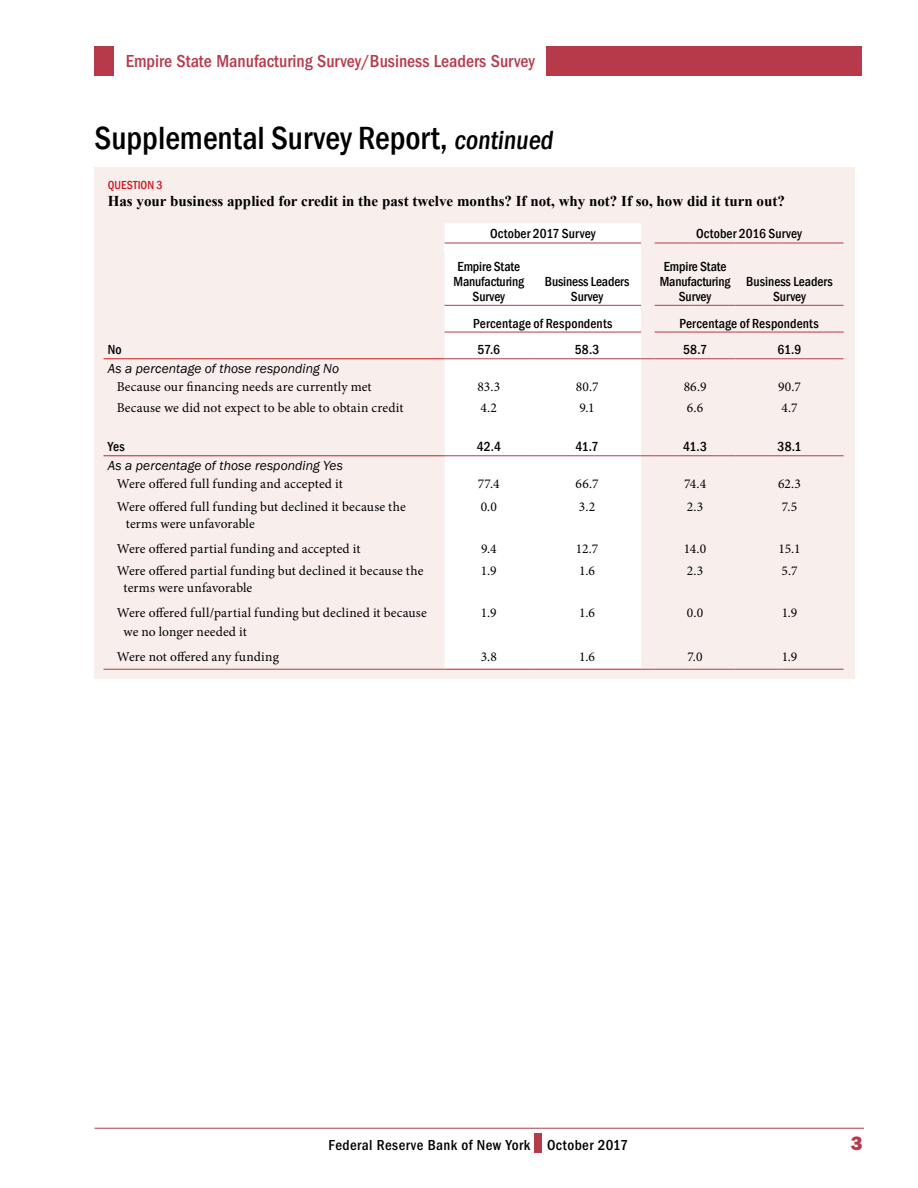
<style>
.page{position:relative;width:918px;height:1188px;background:#fff}
.page>*{position:absolute;margin:0;border:0;box-sizing:border-box;transform-origin:0 0}
.t1{font:500 condensed 33px "Franklin Gothic";color:#000}
.t2{font:19.5px "ITC Franklin Gothic Std Hvy";color:#b73a4a}
.t3{font:500 condensed 18px "ITC Franklin Gothic Std";color:#b73a4a}
.t4{font:700 15px "Times New Roman";color:#000}
.t5{font:500 condensed 15px "ITC Franklin Gothic Std";letter-spacing:.03em;color:#000}
.t6{font:13.5px/25.3px "Minion Pro";letter-spacing:.01em;color:#000}
.t7{font:500 condensed 13.5px/15px "Franklin Gothic";color:#000;text-align:center}
.t8{font:italic 13.5px "Franklin Gothic";letter-spacing:.005em;color:#000}
.t9{font:500 condensed 12px "Franklin Gothic";letter-spacing:.005em;color:#ce171e}
.s1{font-size:27px}
</style>
<div class="page">
<div style="left:535px;top:1133px;width:7px;height:20px;background:#b73a4a"></div>
<hr style="left:94px;top:1128px;width:770px;height:1px;background:#b73a4a">
<div style="left:94px;top:46px;width:768px;height:29px;background:#b73a4a"></div>
<div style="left:114px;top:45px;width:432px;height:32px;background:#fff"></div>
<div style="left:94px;top:167px;width:761px;height:512px;background:#f8efed"></div>
<div style="left:445px;top:223px;width:196px;height:446px;background:#fff"></div>
<div style="left:445px;top:243px;width:196px;height:10px;background:#fff"></div>
<hr style="left:104px;top:358px;width:341px;height:1px;background:#ce171e">
<hr style="left:104px;top:455px;width:341px;height:1px;background:#ce171e">
<hr style="left:104px;top:669px;width:341px;height:1px;background:#b73a4a">
<hr style="left:445px;top:358px;width:88px;height:1px;background:#b73a4a">
<hr style="left:533px;top:358px;width:108px;height:1px;background:#b73a4a">
<hr style="left:445px;top:455px;width:88px;height:1px;background:#b73a4a">
<hr style="left:533px;top:455px;width:108px;height:1px;background:#b73a4a">
<hr style="left:445px;top:669px;width:88px;height:1px;background:#ce171e">
<hr style="left:533px;top:669px;width:108px;height:1px;background:#ce171e">
<svg style="left:641px;top:358px;width:14px;height:1px"></svg>
<svg style="left:641px;top:455px;width:14px;height:1px"></svg>
<svg style="left:641px;top:669px;width:14px;height:1px"></svg>
<hr style="left:445px;top:332px;width:88px;height:1px;background:#b73a4a">
<hr style="left:533px;top:332px;width:108px;height:1px;background:#b73a4a">
<hr style="left:655px;top:332px;width:38px;height:1px;background:#b73a4a">
<hr style="left:693px;top:332px;width:43px;height:1px;background:#b73a4a">
<hr style="left:736px;top:332px;width:45px;height:1px;background:#b73a4a">
<hr style="left:782px;top:332px;width:62px;height:1px;background:#b73a4a">
<hr style="left:445px;top:243px;width:88px;height:1px;background:#b73a4a">
<hr style="left:533px;top:243px;width:108px;height:1px;background:#b73a4a">
<hr style="left:655px;top:243px;width:38px;height:1px;background:#b73a4a">
<hr style="left:693px;top:243px;width:43px;height:1px;background:#b73a4a">
<hr style="left:736px;top:243px;width:45px;height:1px;background:#b73a4a">
<hr style="left:782px;top:243px;width:62px;height:1px;background:#b73a4a">
<hr style="left:445px;top:305px;width:88px;height:1px;background:#b73a4a">
<hr style="left:533px;top:305px;width:108px;height:1px;background:#b73a4a">
<hr style="left:655px;top:305px;width:38px;height:1px;background:#b73a4a">
<hr style="left:693px;top:305px;width:43px;height:1px;background:#b73a4a">
<hr style="left:736px;top:305px;width:45px;height:1px;background:#b73a4a">
<hr style="left:782px;top:305px;width:62px;height:1px;background:#b73a4a">
<hr style="left:655px;top:358px;width:38px;height:1px;background:#b73a4a">
<hr style="left:693px;top:358px;width:43px;height:1px;background:#b73a4a">
<hr style="left:655px;top:455px;width:38px;height:1px;background:#b73a4a">
<hr style="left:693px;top:455px;width:43px;height:1px;background:#b73a4a">
<hr style="left:655px;top:669px;width:38px;height:1px;background:#b73a4a">
<hr style="left:693px;top:669px;width:43px;height:1px;background:#b73a4a">
<hr style="left:736px;top:358px;width:45px;height:1px;background:#b73a4a">
<hr style="left:782px;top:358px;width:62px;height:1px;background:#b73a4a">
<hr style="left:736px;top:455px;width:45px;height:1px;background:#b73a4a">
<hr style="left:782px;top:455px;width:62px;height:1px;background:#b73a4a">
<hr style="left:736px;top:669px;width:45px;height:1px;background:#b73a4a">
<hr style="left:782px;top:669px;width:62px;height:1px;background:#b73a4a">
<h3 class="t3" style="left:126px;top:51px;width:411px">Empire State Manufacturing Survey/Business Leaders Survey</h3>
<h1 class="t1" style="left:94px;top:117px;width:464px">Supplemental Survey Report, <span class="s1">continued</span></h1>
<p class="t9" style="left:108px;top:177px;width:56px">QUESTION 3</p>
<p class="t4" style="left:108px;top:191px;width:679px">Has your business applied for credit in the past twelve months? If not, why not? If so, how did it turn out?</p>
<p class="t7" style="left:490px;top:226px;width:107px">October 2017 Survey</p>
<p class="t7" style="left:696px;top:226px;width:108px">October 2016 Survey</p>
<p class="t7" style="left:454px;top:259px;width:72px">Empire State<br>Manufacturing<br>Survey</p>
<p class="t7" style="left:660px;top:259px;width:72px">Empire State<br>Manufacturing<br>Survey</p>
<p class="t7" style="left:545px;top:274px;width:86px">Business Leaders<br>Survey</p>
<p class="t7" style="left:746px;top:274px;width:88px">Business Leaders<br>Survey</p>
<p class="t7" style="left:473px;top:316px;width:141px">Percentage of Respondents</p>
<p class="t7" style="left:679px;top:316px;width:141px">Percentage of Respondents</p>
<p class="t7" style="left:108px;top:342px;width:15px">No</p>
<p class="t7" style="left:478px;top:342px;width:24px">57.6</p>
<p class="t7" style="left:575px;top:342px;width:26px">58.3</p>
<p class="t7" style="left:683px;top:342px;width:25px">58.7</p>
<p class="t7" style="left:778px;top:342px;width:25px">61.9</p>
<p class="t8" style="left:108px;top:360px;width:233px">As a percentage of those responding No</p>
<p class="t6" style="left:117px;top:374px;width:256px">Because our financing needs are currently met</p>
<p class="t6" style="left:477px;top:374px;width:24px">83.3</p>
<p class="t6" style="left:576px;top:374px;width:24px">80.7</p>
<p class="t6" style="left:684px;top:374px;width:24px">86.9</p>
<p class="t6" style="left:778px;top:374px;width:24px">90.7</p>
<p class="t6" style="left:117px;top:395px;width:288px">Because we did not expect to be able to obtain credit</p>
<p class="t6" style="left:481px;top:395px;width:18px">4.2</p>
<p class="t6" style="left:579px;top:395px;width:17px">9.1</p>
<p class="t6" style="left:687px;top:395px;width:18px">6.6</p>
<p class="t6" style="left:781px;top:395px;width:18px">4.7</p>
<p class="t7" style="left:108px;top:439px;width:18px">Yes</p>
<p class="t7" style="left:477px;top:439px;width:26px">42.4</p>
<p class="t7" style="left:576px;top:439px;width:24px">41.7</p>
<p class="t7" style="left:683px;top:439px;width:25px">41.3</p>
<p class="t7" style="left:778px;top:439px;width:25px">38.1</p>
<p class="t8" style="left:108px;top:457px;width:237px">As a percentage of those responding Yes</p>
<p class="t6" style="left:117px;top:471px;width:228px">Were offered full funding and accepted it</p>
<p class="t6" style="left:478px;top:471px;width:23px">77.4</p>
<p class="t6" style="left:576px;top:471px;width:24px">66.7</p>
<p class="t6" style="left:684px;top:471px;width:24px">74.4</p>
<p class="t6" style="left:778px;top:471px;width:25px">62.3</p>
<p class="t6" style="left:117px;top:494px;width:290px">Were offered full funding but declined it because the</p>
<p class="t6" style="left:481px;top:494px;width:18px">0.0</p>
<p class="t6" style="left:579px;top:494px;width:18px">3.2</p>
<p class="t6" style="left:687px;top:494px;width:18px">2.3</p>
<p class="t6" style="left:782px;top:494px;width:17px">7.5</p>
<p class="t6" style="left:117px;top:511px;width:245px;text-indent:9px">terms were unfavorable<br>Were offered partial funding and accepted it</p>
<p class="t6" style="left:481px;top:536px;width:17px">9.4</p>
<p class="t6" style="left:576px;top:536px;width:24px">12.7</p>
<p class="t6" style="left:684px;top:536px;width:24px">14.0</p>
<p class="t6" style="left:779px;top:536px;width:23px">15.1</p>
<p class="t6" style="left:117px;top:558px;width:308px">Were offered partial funding but declined it because the</p>
<p class="t6" style="left:481px;top:558px;width:17px">1.9</p>
<p class="t6" style="left:579px;top:558px;width:17px">1.6</p>
<p class="t6" style="left:687px;top:558px;width:18px">2.3</p>
<p class="t6" style="left:782px;top:558px;width:17px">5.7</p>
<p class="t6" style="left:117px;top:575px;width:312px;text-indent:7px">terms were unfavorable<br>Were offered full/partial funding but declined it because</p>
<p class="t6" style="left:481px;top:600px;width:17px">1.9</p>
<p class="t6" style="left:579px;top:600px;width:17px">1.6</p>
<p class="t6" style="left:687px;top:600px;width:18px">0.0</p>
<p class="t6" style="left:782px;top:600px;width:17px">1.9</p>
<p class="t6" style="left:117px;top:619px;width:164px;text-indent:7px">we no longer needed it<br>Were not offered any funding</p>
<p class="t6" style="left:481px;top:644px;width:18px">3.8</p>
<p class="t6" style="left:579px;top:644px;width:17px">1.6</p>
<p class="t6" style="left:688px;top:644px;width:17px">7.0</p>
<p class="t6" style="left:782px;top:644px;width:17px">1.9</p>
<p class="t5" style="left:329px;top:1136px;width:301px">Federal Reserve Bank of New York October 2017</p>
<h2 class="t2" style="left:851px;top:1132px;width:13px">3</h2>
</div>
